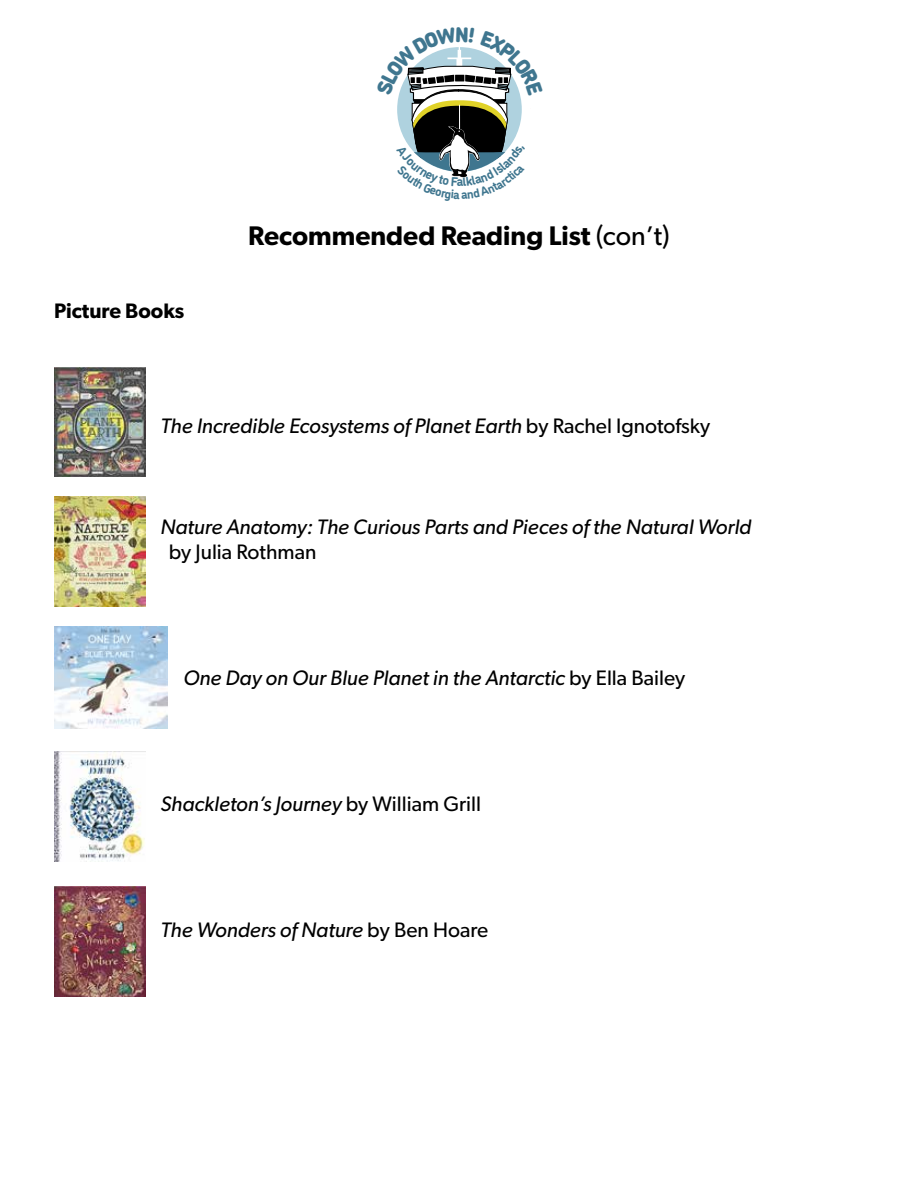
<style>
.page{position:relative;width:918px;height:1188px;background:#fff}
.page>*{position:absolute;margin:0;border:0;box-sizing:border-box;transform-origin:0 0}
.t1{font:600 27px "Gibson";color:#000}
.t2{font:italic 21px "Gibson";color:#000}
.t3{font:21px "Gibson";color:#000}
.t4{font:600 21px "Gibson";color:#000}
.s1{font-weight:400}
.s2{font-style:normal}
</style>
<div class="page">
<img style="left:54px;top:367px;width:91px;height:109px">
<img style="left:54px;top:497px;width:91px;height:110px">
<img style="left:54px;top:626px;width:114px;height:102px">
<img style="left:54px;top:751px;width:91px;height:110px">
<img style="left:54px;top:886px;width:91px;height:110px">
<svg style="left:397px;top:47px;width:125px;height:131px"></svg>
<p class="t4" style="left:54px;top:298px;width:132px">Picture Books</p>
<p class="t1" style="left:248px;top:219px;width:423px">Recommended Reading List <span class="s1">(con’t)</span></p>
<p class="t2" style="left:160px;top:413px;width:551px">The Incredible Ecosystems of Planet Earth <span class="s2">by Rachel Ignotofsky</span></p>
<p class="t2" style="left:160px;top:514px;width:593px">Nature Anatomy: The Curious Parts and Pieces of the Natural World</p>
<p class="t3" style="left:169px;top:539px;width:149px">by Julia Rothman</p>
<p class="t2" style="left:184px;top:665px;width:503px">One Day on Our Blue Planet in the Antarctic <span class="s2">by Ella Bailey</span></p>
<p class="t2" style="left:160px;top:791px;width:322px">Shackleton’s Journey <span class="s2">by William Grill</span></p>
<p class="t2" style="left:160px;top:917px;width:329px">The Wonders of Nature <span class="s2">by Ben Hoare</span></p>
</div>
